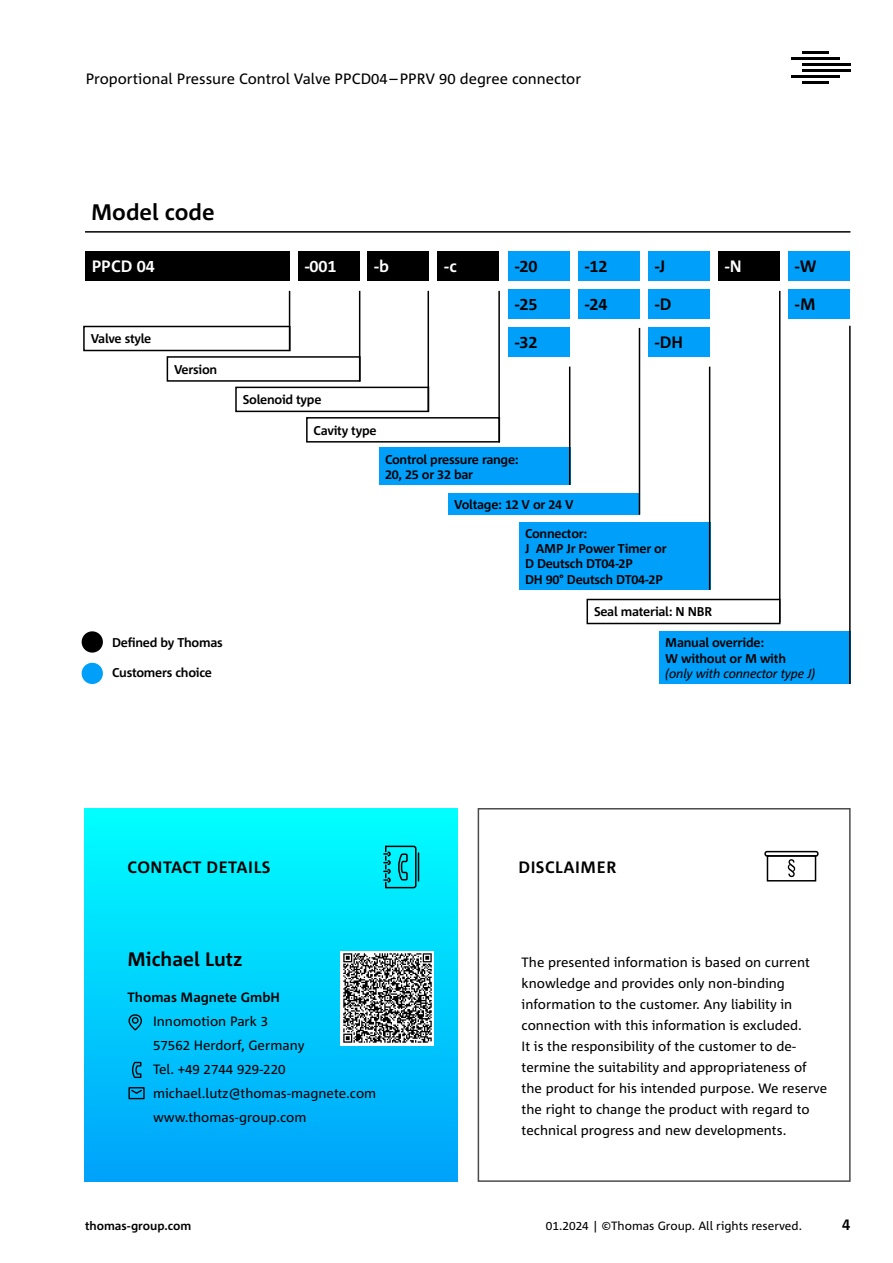
<style>
.page{position:relative;width:893px;height:1263px;background:#fff}
.page>*{position:absolute;margin:0;border:0;box-sizing:border-box;transform-origin:0 0}
.t1{font:700 22.5px "Corpid E1 s";color:#000}
.t2{font:700 19.5px "Corpid E1 s";color:#000}
.t3{font:700 16.5px "Corpid E1 s";color:#000}
.t4{font:700 16.5px "Corpid E1 s";color:#fff}
.t5{font:15px "Corpid E1 s";color:#000}
.t6{font:700 15px "Corpid E1 s";color:#000}
.t7{font:13.5px/21px "Corpid E1 s";color:#000}
.t8{font:700 13.5px "Corpid E1 s";color:#000}
.t9{font:700 12.75px/15.3px "Corpid E1 s";letter-spacing:-.02em;color:#000}
.t10{font:italic 12.75px "Corpid E1 s";letter-spacing:-.02em;color:#000}
.t11{font:12px "Corpid E1 s";color:#000}
.t12{font:700 12px "Corpid E1 s";color:#000}
</style>
<div class="page">
<hr style="left:802px;top:63px;width:48px;height:3px;background:#000">
<hr style="left:791px;top:57px;width:48px;height:2px;background:#000">
<hr style="left:802px;top:51px;width:27px;height:2px;background:#000">
<hr style="left:802px;top:70px;width:48px;height:2px;background:#000">
<hr style="left:791px;top:76px;width:48px;height:2px;background:#000">
<hr style="left:802px;top:82px;width:27px;height:2px;background:#000">
<div style="left:85px;top:809px;width:372px;height:372px;background:linear-gradient(to bottom,#0ff,#01a2fa)"></div>
<svg style="left:382px;top:845px;width:38px;height:44px;background:#00b6c0"></svg>
<div style="left:478px;top:808px;width:373px;height:374px;border:2px solid #4b4b4b"></div>
<div style="left:767px;top:855px;width:49px;height:26px;border:2px solid #000"></div>
<div style="left:764px;top:851px;width:55px;height:6px;border:2px solid #000;border-radius:2px"></div>
<svg style="left:788px;top:859px;width:7px;height:18px"></svg>
<div style="left:340px;top:951px;width:94px;height:94px;background:#fff"></div>
<img style="left:343px;top:953px;width:89px;height:90px">
<svg style="left:128px;top:1013px;width:15px;height:18px"></svg>
<svg style="left:131px;top:1061px;width:11px;height:18px"></svg>
<svg style="left:128px;top:1086px;width:17px;height:14px"></svg>
<div style="left:379px;top:448px;width:191px;height:37px;background:#00a0fa"></div>
<div style="left:659px;top:631px;width:192px;height:53px;background:#00a0fa"></div>
<div style="left:82px;top:631px;width:21px;height:22px;background:#000;border-radius:50%"></div>
<div style="left:82px;top:663px;width:21px;height:21px;background:#00a0fa;border-radius:50%"></div>
<hr style="left:85px;top:231px;width:765px;height:2px;background:#000">
<div style="left:85px;top:251px;width:205px;height:30px;background:#000"></div>
<div style="left:367px;top:251px;width:62px;height:30px;background:#000"></div>
<div style="left:438px;top:251px;width:61px;height:30px;background:#000"></div>
<div style="left:578px;top:251px;width:61px;height:30px;background:#00a0fa"></div>
<div style="left:83px;top:326px;width:207px;height:25px;border:2px solid #000"></div>
<div style="left:448px;top:493px;width:191px;height:22px;background:#00a0fa"></div>
<hr style="left:639px;top:328px;width:1px;height:187px;background:#000">
<div style="left:306px;top:417px;width:194px;height:26px;border:2px solid #000"></div>
<hr style="left:498px;top:291px;width:2px;height:151px;background:#000">
<div style="left:235px;top:387px;width:194px;height:25px;border:2px solid #000"></div>
<hr style="left:427px;top:291px;width:2px;height:121px;background:#000">
<div style="left:578px;top:289px;width:61px;height:30px;background:#00a0fa"></div>
<hr style="left:289px;top:291px;width:1px;height:60px;background:#000">
<div style="left:788px;top:251px;width:62px;height:30px;background:#00a0fa"></div>
<hr style="left:849px;top:326px;width:2px;height:358px;background:#000">
<div style="left:718px;top:251px;width:62px;height:30px;background:#000"></div>
<div style="left:586px;top:599px;width:194px;height:25px;border:2px solid #000"></div>
<hr style="left:779px;top:291px;width:1px;height:331px;background:#000">
<div style="left:298px;top:251px;width:62px;height:30px;background:#000"></div>
<div style="left:167px;top:356px;width:194px;height:26px;border:2px solid #000"></div>
<hr style="left:359px;top:291px;width:1px;height:90px;background:#000">
<div style="left:648px;top:251px;width:62px;height:30px;background:#00a0fa"></div>
<div style="left:648px;top:289px;width:62px;height:30px;background:#00a0fa"></div>
<div style="left:519px;top:522px;width:191px;height:68px;background:#00a0fa"></div>
<hr style="left:709px;top:367px;width:1px;height:223px;background:#000">
<div style="left:508px;top:251px;width:62px;height:30px;background:#00a0fa"></div>
<hr style="left:569px;top:367px;width:1px;height:118px;background:#000">
<div style="left:648px;top:327px;width:62px;height:30px;background:#00a0fa"></div>
<div style="left:508px;top:289px;width:62px;height:30px;background:#00a0fa"></div>
<div style="left:508px;top:327px;width:62px;height:30px;background:#00a0fa"></div>
<div style="left:788px;top:289px;width:62px;height:30px;background:#00a0fa"></div>
<p class="t5" style="left:86px;top:69px;width:497px">Proportional Pressure Control Valve PPCD04–PPRV 90 degree connector</p>
<h1 class="t1" style="left:91px;top:198px;width:125px">Model code</h1>
<p class="t4" style="left:92px;top:256px;width:65px">PPCD 04</p>
<p class="t4" style="left:374px;top:256px;width:17px">-b</p>
<p class="t4" style="left:444px;top:256px;width:15px">-c</p>
<p class="t3" style="left:584px;top:256px;width:25px">-12</p>
<p class="t4" style="left:304px;top:256px;width:34px">-001</p>
<p class="t3" style="left:514px;top:256px;width:25px">-20</p>
<p class="t9" style="left:91px;top:331px;width:62px">Valve style</p>
<p class="t9" style="left:174px;top:361px;width:45px">Version</p>
<p class="t3" style="left:514px;top:294px;width:25px">-25</p>
<p class="t3" style="left:514px;top:332px;width:25px">-32</p>
<p class="t3" style="left:584px;top:294px;width:25px">-24</p>
<p class="t9" style="left:243px;top:392px;width:80px">Solenoid type</p>
<p class="t9" style="left:314px;top:422px;width:65px">Cavity type</p>
<p class="t9" style="left:385px;top:451px;width:135px">Control pressure range:<br>20, 25 or 32 bar</p>
<p class="t9" style="left:454px;top:496px;width:121px">Voltage: 12 V or 24 V</p>
<p class="t3" style="left:654px;top:256px;width:12px">-J</p>
<p class="t3" style="left:654px;top:294px;width:19px">-D</p>
<p class="t3" style="left:654px;top:332px;width:30px">-DH</p>
<p class="t9" style="left:525px;top:525px;width:143px">Connector:<br>J AMP Jr Power Timer or<br>D Deutsch DT04-2P<br>DH 90° Deutsch DT04-2P</p>
<p class="t9" style="left:594px;top:604px;width:120px">Seal material: N NBR</p>
<p class="t4" style="left:724px;top:256px;width:19px">-N</p>
<p class="t3" style="left:795px;top:256px;width:23px">-W</p>
<p class="t3" style="left:795px;top:294px;width:22px">-M</p>
<p class="t9" style="left:112px;top:634px;width:112px">Defined by Thomas</p>
<p class="t9" style="left:112px;top:664px;width:101px">Customers choice</p>
<p class="t3" style="left:128px;top:856px;width:145px">CONTACT DETAILS</p>
<h2 class="t2" style="left:128px;top:947px;width:116px">Michael Lutz</h2>
<p class="t8" style="left:128px;top:988px;width:154px">Thomas Magnete GmbH</p>
<p class="t7" style="left:153px;top:1009px;width:225px;line-height:24px">Innomotion Park 3<br>57562 Herdorf, Germany<br>Tel. +49 2744 929-220 michael.lutz@thomas-magnete.com www.thomas-group.com</p>
<p class="t9" style="left:665px;top:635px;width:122px">Manual override:<br>W without or M with</p>
<p class="t10" style="left:665px;top:665px;width:152px">(only with connector type J)</p>
<p class="t3" style="left:518px;top:856px;width:100px">DISCLAIMER</p>
<p class="t7" style="left:522px;top:952px;width:307px">The presented information is based on current knowledge and provides only non-binding information to the customer. Any liability in connection with this information is excluded.<br>It is the responsibility of the customer to de&shy;termine the suitability and appropriateness of the product for his intended purpose. We reserve the right to change the product with regard to technical progress and new developments.</p>
<p class="t12" style="left:85px;top:1218px;width:108px">thomas-group.com</p>
<p class="t11" style="left:546px;top:1218px;width:257px">01.2024 | ©Thomas Group. All rights reserved.</p>
<p class="t6" style="left:842px;top:1215px;width:10px">4</p>
</div>
